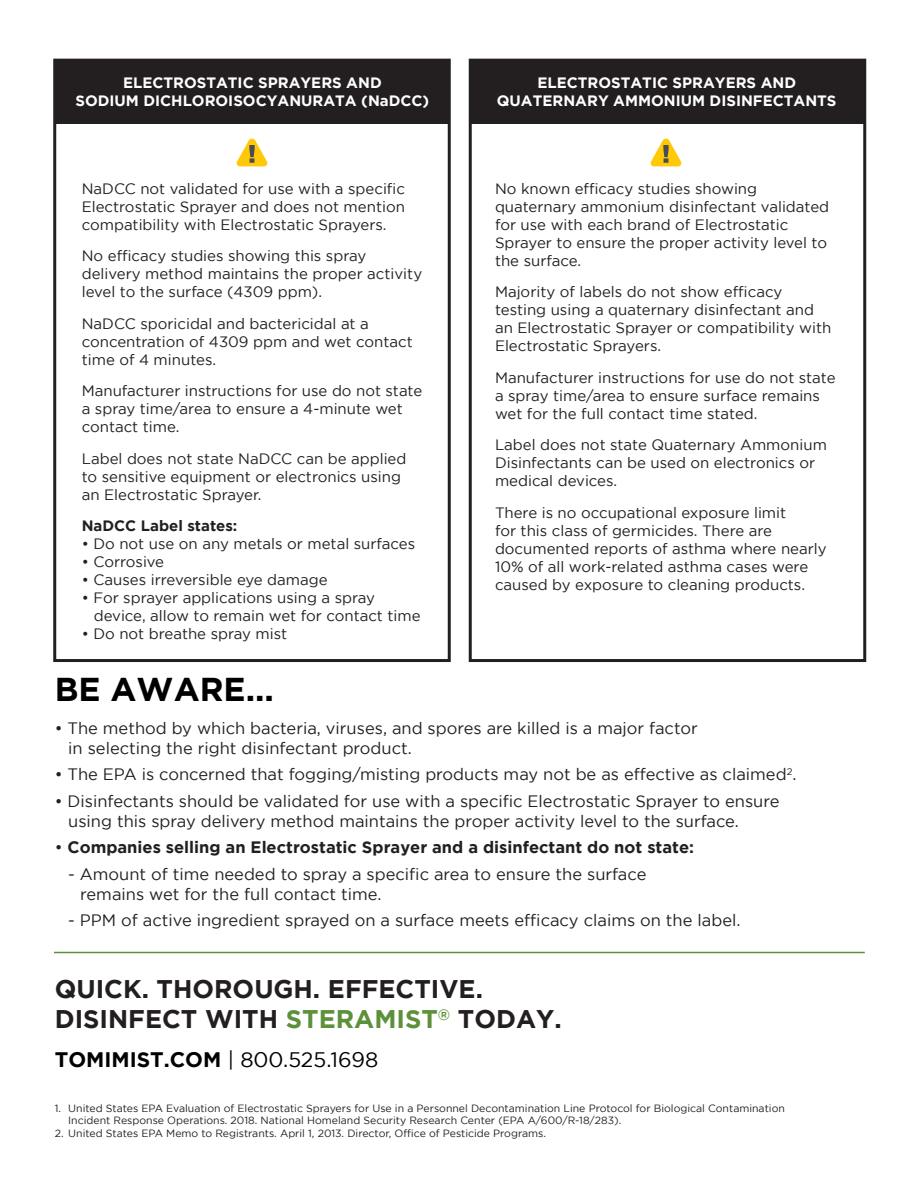
<style>
.page{position:relative;width:918px;height:1188px;background:#fff}
.page>*{position:absolute;margin:0;border:0;box-sizing:border-box;transform-origin:0 0}
.t1{font:700 33px "Gotham";color:#000}
.t2{font:700 25.5px/30.6px "Gotham";color:#231f20}
.t3{font:21px "Gotham";color:#000}
.t4{font:16.5px/19.8px "Gotham";color:#231f20}
.t5{font:700 16.5px "Gotham";color:#231f20}
.t6{font:15px/18px "Gotham";color:#231f20}
.t7{font:700 15px/18px "Gotham";color:#fff;text-align:center}
.t8{font:700 15px "Gotham";color:#231f20}
.t9{font:10.5px/12.6px "Gotham";color:#231f20}
.s1{font-weight:400}
.s2{color:#5c903a}
.s3{font-weight:700}
</style>
<div class="page">
<div style="left:53px;top:59px;width:398px;height:603px;border:3px solid #231f20"></div>
<div style="left:55px;top:59px;width:394px;height:65px;background:#231f20"></div>
<div style="left:469px;top:59px;width:397px;height:603px;border:3px solid #231f20"></div>
<div style="left:470px;top:59px;width:395px;height:65px;background:#231f20"></div>
<svg style="left:650px;top:138px;width:32px;height:28px"></svg>
<svg style="left:236px;top:138px;width:32px;height:28px"></svg>
<hr style="left:54px;top:952px;width:811px;height:1px;background:#5c903a">
<p class="t7" style="left:75px;top:74px;width:355px">ELECTROSTATIC SPRAYERS AND<br>SODIUM DICHLOROISOCYANURATA (NaDCC)</p>
<p class="t7" style="left:497px;top:74px;width:341px">ELECTROSTATIC SPRAYERS AND<br>QUATERNARY AMMONIUM DISINFECTANTS</p>
<p class="t6" style="left:82px;top:179px;width:325px;text-align:justify">NaDCC not validated for use with a specific Electrostatic Sprayer and does not mention compatibility with Electrostatic Sprayers.</p>
<p class="t6" style="left:82px;top:247px;width:342px">No efficacy studies showing this spray delivery method maintains the proper activity level to the surface (4309 ppm).</p>
<p class="t6" style="left:82px;top:314px;width:333px">NaDCC sporicidal and bactericidal at a concentration of 4309 ppm and wet contact time of 4 minutes.</p>
<p class="t6" style="left:82px;top:382px;width:342px">Manufacturer instructions for use do not state a spray time/area to ensure a 4-minute wet contact time.</p>
<p class="t6" style="left:82px;top:449px;width:326px">Label does not state NaDCC can be applied to sensitive equipment or electronics using an Electrostatic Sprayer.</p>
<p class="t8" style="left:82px;top:517px;width:157px">NaDCC Label states:</p>
<p class="t6" style="left:82px;top:535px;width:335px">• Do not use on any metals or metal surfaces</p>
<p class="t6" style="left:82px;top:553px;width:84px">• Corrosive</p>
<p class="t6" style="left:82px;top:571px;width:247px">• Causes irreversible eye damage</p>
<p class="t6" style="left:94px;top:589px;width:328px;text-indent:-12px">• For sprayer applications using a spray device, allow to remain wet for contact time</p>
<p class="t6" style="left:82px;top:625px;width:207px">• Do not breathe spray mist</p>
<p class="t1" style="left:55px;top:670px;width:221px">BE AWARE...</p>
<p class="t6" style="left:495px;top:179px;width:336px">No known efficacy studies showing quaternary ammonium disinfectant validated for use with each brand of Electrostatic Sprayer to ensure the proper activity level to the surface.</p>
<p class="t6" style="left:495px;top:283px;width:338px">Majority of labels do not show efficacy testing using a quaternary disinfectant and an Electrostatic Sprayer or compatibility with Electrostatic Sprayers.</p>
<p class="t6" style="left:495px;top:368px;width:342px">Manufacturer instructions for use do not state a spray time/area to ensure surface remains wet for the full contact time stated.</p>
<p class="t6" style="left:495px;top:436px;width:333px">Label does not state Quaternary Ammonium<br>Disinfectants can be used on electronics or medical devices.</p>
<p class="t6" style="left:495px;top:503px;width:333px">There is no occupational exposure limit<br>for this class of germicides. There are documented reports of asthma where nearly 10% of all work-related asthma cases were caused by exposure to cleaning products.</p>
<p class="t4" style="left:68px;top:718px;width:631px;text-indent:-13px">• The method by which bacteria, viruses, and spores are killed is a major factor in selecting the right disinfectant product.</p>
<p class="t4" style="left:55px;top:764px;width:743px">• The EPA is concerned that fogging/misting products may not be as effective as claimed<sup>2</sup>.</p>
<p class="t4" style="left:68px;top:791px;width:713px;text-indent:-13px">• Disinfectants should be validated for use with a specific Electrostatic Sprayer to ensure using this spray delivery method maintains the proper activity level to the surface.</p>
<p class="t5" style="left:55px;top:838px;width:641px"><span class="s1">•</span> Companies selling an Electrostatic Sprayer and a disinfectant do not state:</p>
<p class="t4" style="left:80px;top:864px;width:568px;text-indent:-12px">- Amount of time needed to spray a specific area to ensure the surface remains wet for the full contact time.</p>
<p class="t4" style="left:68px;top:910px;width:674px">- PPM of active ingredient sprayed on a surface meets efficacy claims on the label.</p>
<p class="t2" style="left:55px;top:973px;width:508px">QUICK. THOROUGH. EFFECTIVE.<br>DISINFECT WITH <span class="s2">STERAMIST</span><sup>®</sup> TODAY.</p>
<p class="t3" style="left:55px;top:1048px;width:325px"><span class="s3">TOMIMIST.COM</span> | 800.525.1698</p>
<p class="t9" style="left:68px;top:1101px;width:718px;text-indent:-14px">1. United States EPA Evaluation of Electrostatic Sprayers for Use in a Personnel Decontamination Line Protocol for Biological Contamination<br>Incident Response Operations. 2018. National Homeland Security Research Center (EPA A/600/R-18/283).</p>
<p class="t9" style="left:55px;top:1127px;width:493px">2. United States EPA Memo to Registrants. April 1, 2013. Director, Office of Pesticide Programs.</p>
</div>
